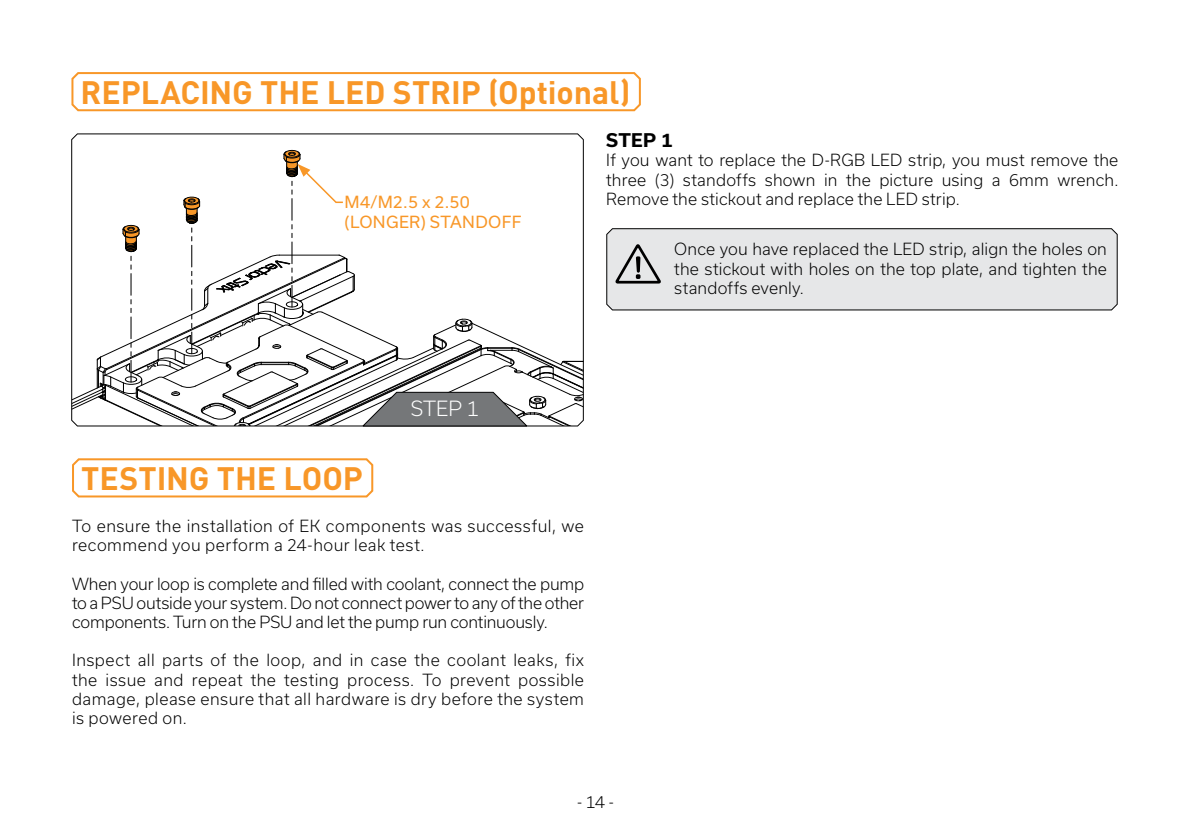
<style>
.page{position:relative;width:1191px;height:840px;background:#fff}
.page>*{position:absolute;margin:0;border:0;box-sizing:border-box;transform-origin:0 0}
.t1{font:700 32px "DIN Pro";color:#f89728}
.t2{font:300 20px "Usual";color:#fff}
.t3{font:700 18px "Usual";color:#000}
.t4{font:300 16px/19.2px "Usual";letter-spacing:.02em;color:#000;text-align:justify}
.t5{font:16px/19.2px "Usual";letter-spacing:.02em;color:#f89728}
</style>
<div class="page">
<div style="left:606px;top:228px;width:512px;height:83px;background:#e6e7e8"></div>
<svg style="left:615px;top:244px;width:46px;height:39px;background:#b2b3b4"></svg>
<svg style="left:72px;top:458px;width:302px;height:40px"></svg>
<svg style="left:71px;top:72px;width:570px;height:40px"></svg>
<svg style="left:71px;top:133px;width:513px;height:289px"></svg>
<svg style="left:72px;top:150px;width:512px;height:277px"></svg>
<h1 class="t1" style="left:81px;top:70px;width:551px">REPLACING THE LED STRIP (Optional)</h1>
<p class="t3" style="left:606px;top:130px;width:68px">STEP 1</p>
<p class="t4" style="left:606px;top:151px;width:513px">If you want to replace the D-RGB LED strip, you must remove the three (3) standoffs shown in the picture using a 6mm wrench.<br>Remove the stickout and replace the LED strip.</p>
<p class="t4" style="left:674px;top:239px;width:434px">Once you have replaced the LED strip, align the holes on the stickout with holes on the top plate, and tighten the standoffs evenly.</p>
<p class="t5" style="left:344px;top:193px;width:178px">M4/M2.5 x 2.50 (LONGER) STANDOFF</p>
<h1 class="t1" style="left:81px;top:456px;width:283px">TESTING THE LOOP</h1>
<p class="t2" style="left:411px;top:397px;width:70px">STEP 1</p>
<p class="t4" style="left:72px;top:516px;width:513px">To ensure the installation of EK components was successful, we recommend you perform a 24-hour leak test.</p>
<p class="t4" style="left:72px;top:573px;width:513px">When your loop is complete and filled with coolant, connect the pump to a PSU outside your system. Do not connect power to any of the other components. Turn on the PSU and let the pump run continuously.</p>
<p class="t4" style="left:72px;top:650px;width:513px">Inspect all parts of the loop, and in case the coolant leaks, fix the issue and repeat the testing process. To prevent possible damage, please ensure that all hardware is dry before the system is powered on.</p>
<p class="t4" style="left:577px;top:792px;width:38px">- 14 -</p>
</div>
